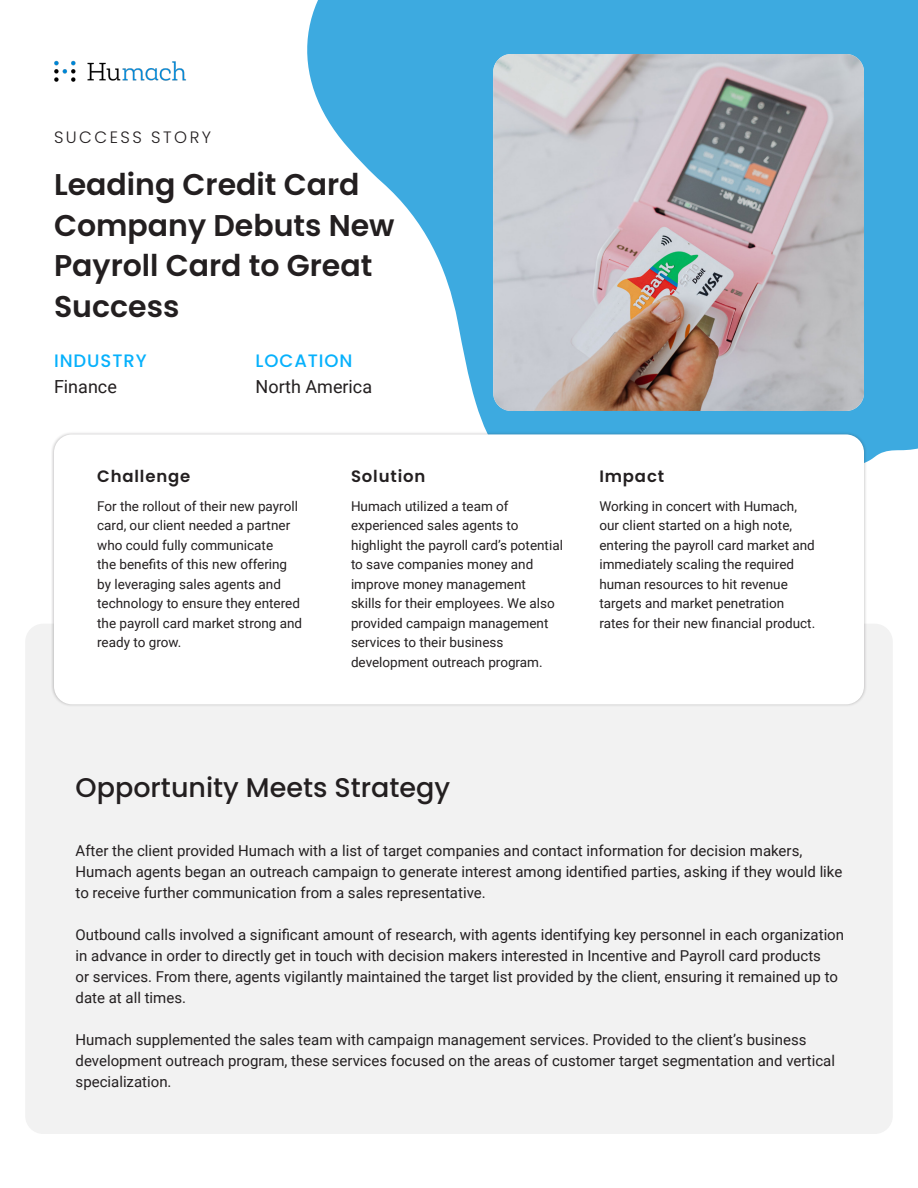
<style>
.page{position:relative;width:918px;height:1188px;background:#fff}
.page>*{position:absolute;margin:0;border:0;box-sizing:border-box;transform-origin:0 0}
.t1{font:600 30px/40.5px "Poppins";color:#231f20}
.t2{font:500 27px "Poppins";color:#231f20}
.t3{font:18px "Roboto";color:#231f20}
.t4{font:500 18px "Poppins";letter-spacing:.05em;color:#07b1fc}
.t5{font:600 16.5px "Poppins";letter-spacing:.05em;color:#231f20}
.t6{font:300 16.5px "Poppins";letter-spacing:.15em;color:#231f20}
.t7{font:15px/21px "Roboto";color:#231f20}
.t8{font:13.5px/19.5px "Roboto";color:#231f20}
</style>
<div class="page">
<svg style="left:307px;top:0;width:611px;height:462px;fill:#3daae0"></svg>
<div style="left:25px;top:624px;width:868px;height:510px;background:#f2f2f2;border-radius:18px"></div>
<div style="left:51px;top:431px;width:816px;height:276px;background:#231f20;opacity:.26"></div>
<div style="left:54px;top:434px;width:810px;height:270px;background:#fff;border-radius:18px"></div>
<img style="left:493px;top:54px;width:371px;height:357px">
<img style="left:54px;top:60px;width:132px;height:22px">
<p class="t6" style="left:54px;top:128px;width:159px">SUCCESS STORY</p>
<p class="t1" style="left:54px;top:165px;width:342px">Leading Credit Card<br>Company Debuts New<br>Payroll Card to Great<br>Success</p>
<p class="t4" style="left:54px;top:350px;width:94px">INDUSTRY</p>
<p class="t4" style="left:256px;top:350px;width:98px">LOCATION</p>
<p class="t3" style="left:54px;top:374px;width:64px">Finance</p>
<p class="t3" style="left:256px;top:374px;width:118px">North America</p>
<p class="t5" style="left:97px;top:467px;width:95px">Challenge</p>
<p class="t5" style="left:351px;top:467px;width:76px">Solution</p>
<p class="t5" style="left:599px;top:467px;width:66px">Impact</p>
<p class="t8" style="left:97px;top:495px;width:207px">For the rollout of their new payroll card, our client needed a partner who could fully communicate<br>the benefits of this new offering by leveraging sales agents and technology to ensure they entered the payroll card market strong and ready to grow.</p>
<p class="t8" style="left:351px;top:495px;width:213px">Humach utilized a team of experienced sales agents to highlight the payroll card’s potential to save companies money and improve money management<br>skills for their employees. We also provided campaign management services to their business development outreach program.</p>
<p class="t8" style="left:599px;top:495px;width:217px">Working in concert with Humach, our client started on a high note, entering the payroll card market and immediately scaling the required human resources to hit revenue targets and market penetration rates for their new financial product.</p>
<p class="t2" style="left:76px;top:772px;width:376px">Opportunity Meets Strategy</p>
<p class="t7" style="left:76px;top:840px;width:768px">After the client provided Humach with a list of target companies and contact information for decision makers,<br>Humach agents began an outreach campaign to generate interest among identified parties, asking if they would like to receive further communication from a sales representative.</p>
<p class="t7" style="left:76px;top:924px;width:770px">Outbound calls involved a significant amount of research, with agents identifying key personnel in each organization in advance in order to directly get in touch with decision makers interested in Incentive and Payroll card products<br>or services. From there, agents vigilantly maintained the target list provided by the client, ensuring it remained up to date at all times.</p>
<p class="t7" style="left:76px;top:1029px;width:761px">Humach supplemented the sales team with campaign management services. Provided to the client’s business development outreach program, these services focused on the areas of customer target segmentation and vertical specialization.</p>
</div>
